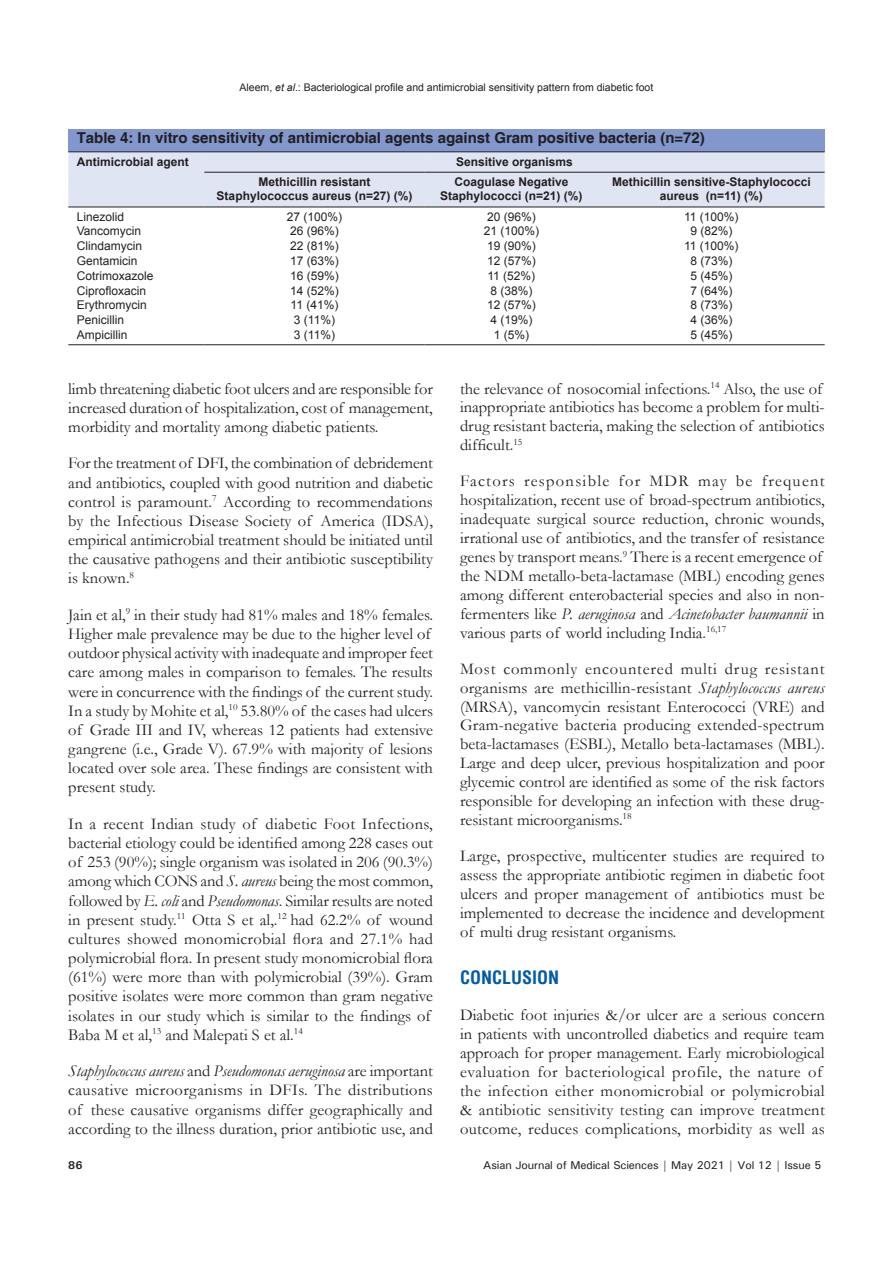
<style>
.page{position:relative;width:893px;height:1263px;background:#fff}
.page>*{position:absolute;margin:0;border:0;box-sizing:border-box;transform-origin:0 0}
.t1{font:700 condensed 18px "Helvetica";color:#015aaa}
.TX{font:16.5px/19.2px "Garamond";color:#231f20;text-align:justify}
.TT{font:700 15px "Helvetica";color:#231f20}
.TB{font:12px "Arial";color:#231f20}
.TCH{font:700 12px/14.4px "Arial";color:#231f20;text-align:center}
.TBL{font:12px "Arial";color:#231f20}
.t2{font:500 11.25px "Univers";letter-spacing:-.01em;color:#231f20}
.t3{font:700 11.25px "Univers";color:#231f20}
.t4{font:10.5px "Arial";color:#231f20}
.s1{font-style:italic}
</style>
<div class="page">
<div style="left:68px;top:129px;width:757px;height:23px;background:#8197cd"></div>
<div style="left:68px;top:152px;width:757px;height:55px;background:#e0e5f3"></div>
<hr style="left:68px;top:344px;width:136px;height:1px;background:#231f20">
<hr style="left:204px;top:344px;width:221px;height:1px;background:#231f20">
<hr style="left:425px;top:344px;width:173px;height:1px;background:#231f20">
<hr style="left:598px;top:344px;width:227px;height:1px;background:#231f20">
<hr style="left:68px;top:207px;width:136px;height:1px;background:#231f20">
<hr style="left:204px;top:207px;width:221px;height:1px;background:#231f20">
<hr style="left:425px;top:207px;width:173px;height:1px;background:#231f20">
<hr style="left:598px;top:207px;width:227px;height:1px;background:#231f20">
<hr style="left:68px;top:151px;width:136px;height:1px;background:#231f20">
<hr style="left:204px;top:151px;width:221px;height:1px;background:#231f20">
<hr style="left:425px;top:151px;width:173px;height:1px;background:#231f20">
<hr style="left:598px;top:151px;width:227px;height:1px;background:#231f20">
<hr style="left:204px;top:172px;width:221px;height:1px;background:#231f20">
<hr style="left:425px;top:172px;width:173px;height:1px;background:#231f20">
<hr style="left:598px;top:172px;width:227px;height:1px;background:#231f20">
<p class="t4" style="left:240px;top:80px;width:415px">Aleem, <span class="s1">et al</span>.: Bacteriological profile and antimicrobial sensitivity pattern from diabetic foot</p>
<p class="TT" style="left:77px;top:129px;width:630px">Table 4: In vitro sensitivity of antimicrobial agents against Gram positive bacteria (n=72)</p>
<p class="TCH" style="left:77px;top:154px;width:114px">Antimicrobial agent</p>
<p class="TCH" style="left:456px;top:154px;width:118px">Sensitive organisms</p>
<p class="TCH" style="left:217px;top:175px;width:197px">Methicillin resistant<br>Staphylococcus aureus (n=27) (%)</p>
<p class="TCH" style="left:440px;top:175px;width:144px">Coagulase Negative<br>Staphylococci (n=21) (%)</p>
<p class="TCH" style="left:612px;top:175px;width:200px">Methicillin sensitive-Staphylococci aureus (n=11) (%)</p>
<p class="TB" style="left:77px;top:208px;width:49px">Linezolid</p>
<p class="TB" style="left:287px;top:208px;width:57px">27 (100%)</p>
<p class="TB" style="left:487px;top:208px;width:50px">20 (96%)</p>
<p class="TB" style="left:684px;top:208px;width:56px">11 (100%)</p>
<p class="TB" style="left:77px;top:223px;width:66px">Vancomycin</p>
<p class="TB" style="left:290px;top:223px;width:50px">26 (96%)</p>
<p class="TB" style="left:484px;top:223px;width:57px">21 (100%)</p>
<p class="TB" style="left:690px;top:223px;width:44px">9 (82%)</p>
<p class="TB" style="left:77px;top:238px;width:67px">Clindamycin</p>
<p class="TB" style="left:290px;top:238px;width:50px">22 (81%)</p>
<p class="TB" style="left:487px;top:238px;width:50px">19 (90%)</p>
<p class="TB" style="left:684px;top:238px;width:56px">11 (100%)</p>
<p class="TB" style="left:77px;top:253px;width:62px">Gentamicin</p>
<p class="TB" style="left:290px;top:253px;width:50px">17 (63%)</p>
<p class="TB" style="left:487px;top:253px;width:50px">12 (57%)</p>
<p class="TB" style="left:690px;top:253px;width:44px">8 (73%)</p>
<p class="TB" style="left:77px;top:268px;width:78px">Cotrimoxazole</p>
<p class="TB" style="left:290px;top:268px;width:50px">16 (59%)</p>
<p class="TB" style="left:487px;top:268px;width:49px">11 (52%)</p>
<p class="TB" style="left:690px;top:268px;width:44px">5 (45%)</p>
<p class="TB" style="left:77px;top:282px;width:71px">Ciprofloxacin</p>
<p class="TB" style="left:290px;top:282px;width:50px">14 (52%)</p>
<p class="TB" style="left:490px;top:282px;width:44px">8 (38%)</p>
<p class="TB" style="left:690px;top:282px;width:44px">7 (64%)</p>
<p class="TB" style="left:77px;top:297px;width:72px">Erythromycin</p>
<p class="TB" style="left:291px;top:297px;width:49px">11 (41%)</p>
<p class="TB" style="left:487px;top:297px;width:50px">12 (57%)</p>
<p class="TB" style="left:690px;top:297px;width:44px">8 (73%)</p>
<p class="TB" style="left:77px;top:312px;width:49px">Penicillin</p>
<p class="TB" style="left:294px;top:312px;width:43px">3 (11%)</p>
<p class="TB" style="left:490px;top:312px;width:44px">4 (19%)</p>
<p class="TB" style="left:690px;top:312px;width:44px">4 (36%)</p>
<p class="TBL" style="left:77px;top:327px;width:52px">Ampicillin</p>
<p class="TBL" style="left:294px;top:327px;width:43px">3 (11%)</p>
<p class="TBL" style="left:494px;top:327px;width:37px">1 (5%)</p>
<p class="TBL" style="left:690px;top:327px;width:44px">5 (45%)</p>
<p class="TX" style="left:68px;top:378px;width:366px">limb threatening diabetic foot ulcers and are responsible for increased duration of hospitalization, cost of management, morbidity and mortality among diabetic patients.</p>
<p class="TX" style="left:68px;top:453px;width:366px">For the treatment of DFI, the combination of debridement and antibiotics, coupled with good nutrition and diabetic control is paramount.<sup>7</sup> According to recommendations by the Infectious Disease Society of America (IDSA), empirical antimicrobial treatment should be initiated until the causative pathogens and their antibiotic susceptibility is known.<sup>8</sup></p>
<p class="TX" style="left:68px;top:605px;width:366px;text-align:left">Jain et al,<sup>9</sup> in their study had 81% males and 18% females.<br>Higher male prevalence may be due to the higher level of outdoor physical activity with inadequate and improper feet care among males in comparison to females. The results were in concurrence with the findings of the current study.<br>In a study by Mohite et al,<sup>10</sup> 53.80% of the cases had ulcers of Grade III and IV, whereas 12 patients had extensive gangrene (i.e., Grade V). 67.9% with majority of lesions located over sole area. These findings are consistent with present study.</p>
<p class="TX" style="left:68px;top:814px;width:366px;text-align:left">In a recent Indian study of diabetic Foot Infections, bacterial etiology could be identified among 228 cases out of 253 (90%); single organism was isolated in 206 (90.3%) among which CONS and <span class="s1">S. aureus</span> being the most common, followed by <span class="s1">E. coli</span> and <span class="s1">Pseudomonas</span>. Similar results are noted in present study.<sup>11</sup> Otta S et al,.<sup>12</sup> had 62.2% of wound cultures showed monomicrobial flora and 27.1% had polymicrobial flora. In present study monomicrobial flora (61%) were more than with polymicrobial (39%). Gram positive isolates were more common than gram negative isolates in our study which is similar to the findings of Baba M et al,<sup>13</sup> and Malepati S et al.<sup>14</sup></p>
<p class="TX" style="left:68px;top:1061px;width:366px"><span class="s1">Staphylococcus aureus</span> and <span class="s1">Pseudomonas aeruginosa</span> are important causative microorganisms in DFIs. The distributions of these causative organisms differ geographically and according to the illness duration, prior antibiotic use, and</p>
<p class="TX" style="left:460px;top:378px;width:366px;text-align:left">the relevance of nosocomial infections.<sup>14</sup> Also, the use of inappropriate antibiotics has become a problem for multi&shy;drug resistant bacteria, making the selection of antibiotics difficult.<sup>15</sup></p>
<p class="TX" style="left:460px;top:471px;width:366px;text-align:left">Factors responsible for MDR may be frequent hospitalization, recent use of broad‑spectrum antibiotics, inadequate surgical source reduction, chronic wounds, irrational use of antibiotics, and the transfer of resistance genes by transport means.<sup>9</sup> There is a recent emergence of the NDM metallo-beta-lactamase (MBL) encoding genes among different enterobacterial species and also in non&shy;fermenters like <span class="s1">P. aeruginosa</span> and <span class="s1">Acinetobacter baumannii</span> in various parts of world including India.<sup>16,17</sup></p>
<p class="TX" style="left:460px;top:659px;width:366px">Most commonly encountered multi drug resistant organisms are methicillin-resistant <span class="s1">Staphylococcus aureus </span>(MRSA), vancomycin resistant Enterococci (VRE) and Gram-negative bacteria producing extended-spectrum beta-lactamases (ESBL), Metallo beta-lactamases (MBL).<br>Large and deep ulcer, previous hospitalization and poor glycemic control are identified as some of the risk factors responsible for developing an infection with these drug&shy;resistant microorganisms.<sup>18</sup></p>
<p class="TX" style="left:460px;top:846px;width:366px">Large, prospective, multicenter studies are required to assess the appropriate antibiotic regimen in diabetic foot ulcers and proper management of antibiotics must be implemented to decrease the incidence and development of multi drug resistant organisms.</p>
<h1 class="t1" style="left:460px;top:966px;width:101px">CONCLUSION</h1>
<p class="TX" style="left:460px;top:1005px;width:366px;text-align:left">Diabetic foot injuries &amp;/or ulcer are a serious concern in patients with uncontrolled diabetics and require team approach for proper management. Early microbiological evaluation for bacteriological profile, the nature of the infection either monomicrobial or polymicrobial &amp; antibiotic sensitivity testing can improve treatment outcome, reduces complications, morbidity as well as</p>
<p class="t3" style="left:68px;top:1157px;width:16px">86</p>
<p class="t2" style="left:483px;top:1157px;width:340px">Asian Journal of Medical Sciences | May 2021 | Vol 12 | Issue 5</p>
</div>
